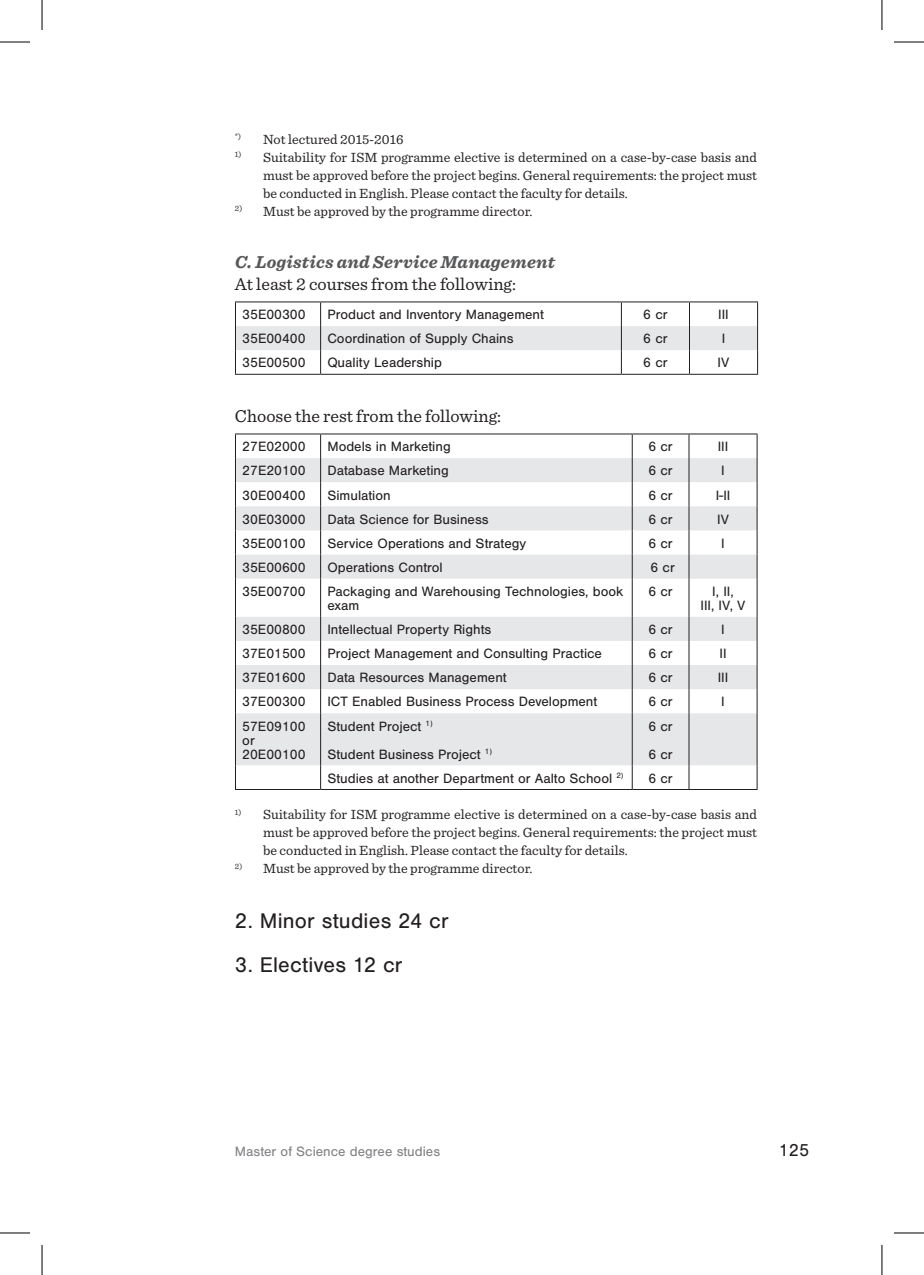
<style>
.page{position:relative;width:924px;height:1275px;background:#fff}
.page>*{position:absolute;margin:0;border:0;box-sizing:border-box;transform-origin:0 0}
.t1{font:22px "Nimbus San";letter-spacing:.01em;color:#231f20}
.t2{font:18px "Sentinel";color:#231f20}
.t3{font:italic 700 18px "Sentinel";letter-spacing:.015em;color:#57585a}
.t4{font:18px "Nimbus San";color:#231f20}
.t5{font:14px/14px "Nimbus San";color:#231f20}
.t6{font:14px/18px "Sentinel";color:#231f20;text-align:justify}
.t7{font:14px "Nimbus San";color:#808285}
.t8{font:8.2px "Sentinel";color:#231f20}
</style>
<div class="page">
<hr style="left:235px;top:301px;width:85px;height:1px;background:#231f20">
<hr style="left:320px;top:301px;width:301px;height:1px;background:#231f20">
<hr style="left:621px;top:301px;width:68px;height:1px;background:#231f20">
<hr style="left:689px;top:301px;width:68px;height:1px;background:#231f20">
<svg style="left:235px;top:302px;width:522px;height:72px"></svg>
<hr style="left:235px;top:374px;width:85px;height:1px;background:#231f20">
<hr style="left:320px;top:374px;width:301px;height:1px;background:#231f20">
<hr style="left:621px;top:374px;width:68px;height:1px;background:#231f20">
<hr style="left:689px;top:374px;width:68px;height:1px;background:#231f20">
<svg style="left:236px;top:458px;width:520px;height:307px;fill:#e6e7e9"></svg>
<hr style="left:235px;top:433px;width:85px;height:1px;background:#231f20">
<hr style="left:320px;top:433px;width:312px;height:1px;background:#231f20">
<hr style="left:632px;top:433px;width:56px;height:1px;background:#231f20">
<hr style="left:688px;top:433px;width:69px;height:1px;background:#231f20">
<svg style="left:235px;top:434px;width:1px;height:144px"></svg>
<svg style="left:320px;top:434px;width:1px;height:144px"></svg>
<svg style="left:631px;top:434px;width:1px;height:144px"></svg>
<svg style="left:688px;top:434px;width:1px;height:144px"></svg>
<svg style="left:756px;top:434px;width:1px;height:144px"></svg>
<hr style="left:235px;top:578px;width:1px;height:39px;background:#231f20">
<hr style="left:320px;top:578px;width:1px;height:39px;background:#231f20">
<hr style="left:631px;top:578px;width:1px;height:39px;background:#231f20">
<hr style="left:688px;top:578px;width:1px;height:39px;background:#231f20">
<hr style="left:756px;top:578px;width:1px;height:39px;background:#231f20">
<svg style="left:235px;top:617px;width:1px;height:96px"></svg>
<svg style="left:320px;top:617px;width:1px;height:96px"></svg>
<svg style="left:631px;top:617px;width:1px;height:96px"></svg>
<svg style="left:688px;top:617px;width:1px;height:96px"></svg>
<svg style="left:756px;top:617px;width:1px;height:96px"></svg>
<hr style="left:235px;top:713px;width:1px;height:52px;background:#231f20">
<hr style="left:320px;top:713px;width:1px;height:52px;background:#231f20">
<hr style="left:631px;top:713px;width:1px;height:52px;background:#231f20">
<hr style="left:688px;top:713px;width:1px;height:52px;background:#231f20">
<hr style="left:756px;top:713px;width:1px;height:52px;background:#231f20">
<svg style="left:235px;top:765px;width:1px;height:24px"></svg>
<svg style="left:320px;top:765px;width:1px;height:24px"></svg>
<svg style="left:631px;top:765px;width:1px;height:24px"></svg>
<svg style="left:688px;top:765px;width:1px;height:24px"></svg>
<svg style="left:756px;top:765px;width:1px;height:24px"></svg>
<hr style="left:235px;top:789px;width:85px;height:1px;background:#231f20">
<hr style="left:320px;top:789px;width:312px;height:1px;background:#231f20">
<hr style="left:632px;top:789px;width:56px;height:1px;background:#231f20">
<hr style="left:688px;top:789px;width:69px;height:1px;background:#231f20">
<hr style="left:0;top:42px;width:30px;height:1px;background:#000">
<hr style="left:893px;top:42px;width:30px;height:1px;background:#000">
<hr style="left:0;top:1232px;width:30px;height:1px;background:#000">
<hr style="left:893px;top:1232px;width:30px;height:1px;background:#000">
<hr style="left:42px;top:0;width:1px;height:30px;background:#000">
<hr style="left:42px;top:1245px;width:1px;height:30px;background:#000">
<hr style="left:881px;top:0;width:1px;height:30px;background:#000">
<hr style="left:881px;top:1245px;width:1px;height:30px;background:#000">
<p class="t8" style="left:235px;top:130px;width:8px">*)</p>
<p class="t6" style="left:263px;top:129px;width:142px">Not lectured 2015-2016</p>
<p class="t6" style="left:263px;top:147px;width:495px;text-indent:-28px"><sup>1)</sup> Suitability for ISM programme elective is determined on a case-by-case basis and must be approved before the project begins. General requirements: the project must be conducted in English. Please contact the faculty for details.</p>
<p class="t6" style="left:235px;top:201px;width:299px"><sup>2)</sup> Must be approved by the programme director.</p>
<p class="t3" style="left:235px;top:248px;width:321px">C. Logistics and Service Management</p>
<p class="t2" style="left:235px;top:270px;width:282px">At least 2 courses from the following:</p>
<p class="t5" style="left:242px;top:308px;width:65px">35E00300</p>
<p class="t5" style="left:327px;top:308px;width:218px">Product and Inventory Management</p>
<p class="t5" style="left:643px;top:308px;width:26px">6 cr</p>
<p class="t5" style="left:718px;top:308px;width:12px">III</p>
<p class="t5" style="left:242px;top:332px;width:65px">35E00400</p>
<p class="t5" style="left:327px;top:332px;width:188px">Coordination of Supply Chains</p>
<p class="t5" style="left:643px;top:332px;width:26px">6 cr</p>
<p class="t5" style="left:721px;top:332px;width:5px">I</p>
<p class="t5" style="left:242px;top:356px;width:65px">35E00500</p>
<p class="t5" style="left:327px;top:356px;width:116px">Quality Leadership</p>
<p class="t5" style="left:643px;top:356px;width:26px">6 cr</p>
<p class="t5" style="left:717px;top:356px;width:13px">IV</p>
<p class="t2" style="left:235px;top:402px;width:267px">Choose the rest from the following:</p>
<p class="t5" style="left:242px;top:440px;width:65px">27E02000</p>
<p class="t5" style="left:327px;top:440px;width:125px">Models in Marketing</p>
<p class="t5" style="left:648px;top:440px;width:26px">6 cr</p>
<p class="t5" style="left:717px;top:440px;width:12px">III</p>
<p class="t5" style="left:242px;top:464px;width:65px">27E20100</p>
<p class="t5" style="left:327px;top:464px;width:123px">Database Marketing</p>
<p class="t5" style="left:648px;top:464px;width:26px">6 cr</p>
<p class="t5" style="left:721px;top:464px;width:5px">I</p>
<p class="t5" style="left:242px;top:488px;width:65px">30E00400</p>
<p class="t5" style="left:327px;top:488px;width:65px">Simulation</p>
<p class="t5" style="left:648px;top:488px;width:26px">6 cr</p>
<p class="t5" style="left:715px;top:488px;width:16px">I-II</p>
<p class="t5" style="left:242px;top:512px;width:65px">30E03000</p>
<p class="t5" style="left:327px;top:512px;width:163px">Data Science for Business</p>
<p class="t5" style="left:648px;top:512px;width:26px">6 cr</p>
<p class="t5" style="left:716px;top:512px;width:13px">IV</p>
<p class="t5" style="left:242px;top:536px;width:65px">35E00100</p>
<p class="t5" style="left:327px;top:536px;width:200px">Service Operations and Strategy</p>
<p class="t5" style="left:648px;top:536px;width:26px">6 cr</p>
<p class="t5" style="left:721px;top:536px;width:5px">I</p>
<p class="t5" style="left:242px;top:560px;width:65px">35E00600</p>
<p class="t5" style="left:327px;top:560px;width:117px">Operations Control</p>
<p class="t5" style="left:650px;top:560px;width:26px">6 cr</p>
<p class="t5" style="left:242px;top:584px;width:65px">35E00700</p>
<p class="t5" style="left:327px;top:584px;width:297px">Packaging and Warehousing Technologies, book exam</p>
<p class="t5" style="left:648px;top:584px;width:26px">6 cr</p>
<p class="t5" style="left:700px;top:584px;width:47px;text-align:center">I, II,<br>III, IV, V</p>
<p class="t5" style="left:242px;top:622px;width:65px">35E00800</p>
<p class="t5" style="left:327px;top:622px;width:165px">Intellectual Property Rights</p>
<p class="t5" style="left:648px;top:622px;width:26px">6 cr</p>
<p class="t5" style="left:721px;top:622px;width:5px">I</p>
<p class="t5" style="left:242px;top:647px;width:65px">37E01500</p>
<p class="t5" style="left:327px;top:647px;width:276px">Project Management and Consulting Practice</p>
<p class="t5" style="left:648px;top:647px;width:26px">6 cr</p>
<p class="t5" style="left:719px;top:647px;width:9px">II</p>
<p class="t5" style="left:242px;top:671px;width:65px">37E01600</p>
<p class="t5" style="left:327px;top:671px;width:181px">Data Resources Management</p>
<p class="t5" style="left:648px;top:671px;width:26px">6 cr</p>
<p class="t5" style="left:717px;top:671px;width:12px">III</p>
<p class="t5" style="left:242px;top:695px;width:65px">37E00300</p>
<p class="t5" style="left:327px;top:695px;width:271px">ICT Enabled Business Process Development</p>
<p class="t5" style="left:648px;top:695px;width:26px">6 cr</p>
<p class="t5" style="left:721px;top:695px;width:5px">I</p>
<p class="t5" style="left:242px;top:719px;width:65px">57E09100 or<br>20E00100</p>
<p class="t5" style="left:327px;top:712px;width:166px;line-height:28px">Student Project <sup>1)<br></sup>Student Business Project <sup>1)</sup></p>
<p class="t5" style="left:648px;top:712px;width:26px;line-height:28px">6 cr<br>6 cr</p>
<p class="t5" style="left:327px;top:771px;width:297px">Studies at another Department or Aalto School <sup>2)</sup></p>
<p class="t5" style="left:648px;top:771px;width:26px">6 cr</p>
<p class="t6" style="left:263px;top:805px;width:495px;text-indent:-28px"><sup>1)</sup> Suitability for ISM programme elective is determined on a case-by-case basis and must be approved before the project begins. General requirements: the project must be conducted in English. Please contact the faculty for details.</p>
<p class="t6" style="left:235px;top:859px;width:299px"><sup>2)</sup> Must be approved by the programme director.</p>
<h1 class="t1" style="left:235px;top:909px;width:215px">2. Minor studies 24 cr</h1>
<h1 class="t1" style="left:235px;top:953px;width:169px">3. Electives 12 cr</h1>
<p class="t7" style="left:235px;top:1143px;width:206px">Master of Science degree studies</p>
<p class="t4" style="left:778px;top:1140px;width:32px">125</p>
</div>
